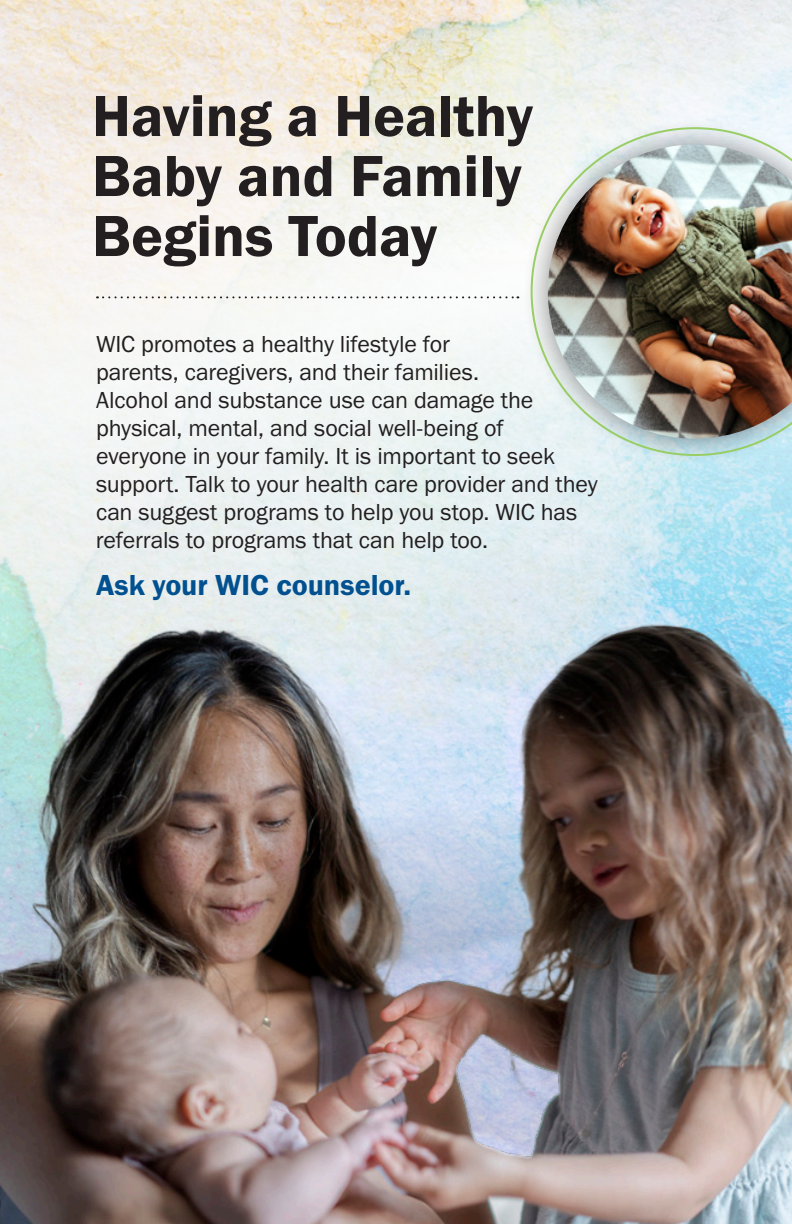
<style>
.page{position:relative;width:792px;height:1224px;background:#fff}
.page>*{position:absolute;margin:0;border:0;box-sizing:border-box;transform-origin:0 0}
.t1{font:60px/60px "Franklin Gothic URW Dem";color:#231f20}
.t2{font:30px "Franklin Gothic URW Dem";letter-spacing:-.005em;color:#015190}
.t3{font:24px/28px "Franklin Gothic URW Boo";letter-spacing:-.01em;color:#231f20}
</style>
<div class="page">
<img style="left:0;top:0;width:792px;height:608px">
<img style="left:0;top:618px;width:792px;height:606px">
<div style="left:521px;top:118px;width:271px;height:347px;background:#231f20;opacity:.5"></div>
<img style="left:531px;top:127px;width:261px;height:329px">
<svg style="left:97px;top:296px;width:421px;height:2px"></svg>
<h1 class="t1" style="left:92px;top:85px;width:443px">Having a Healthy<br>Baby and Family<br>Begins Today</h1>
<p class="t3" style="left:96px;top:329px;width:503px">WIC promotes a healthy lifestyle for<br>parents, caregivers, and their families.<br>Alcohol and substance use can damage the physical, mental, and social well-being of everyone in your family. It is important to seek support. Talk to your health care provider and they can suggest programs to help you stop. WIC has referrals to programs that can help too.</p>
<p class="t2" style="left:96px;top:566px;width:317px">Ask your WIC counselor.</p>
</div>
